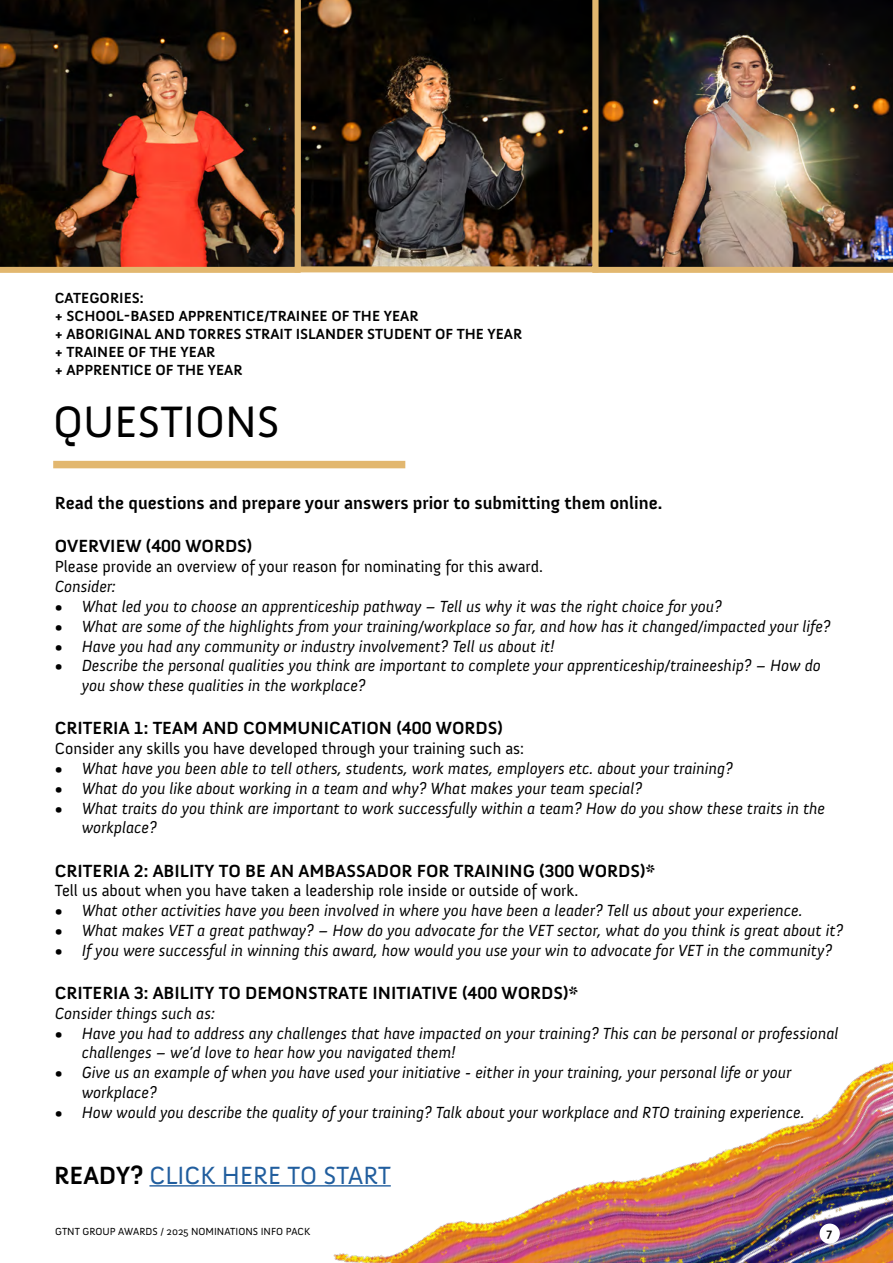
<style>
.page{position:relative;width:893px;height:1263px;background:#fff}
.page>*{position:absolute;margin:0;border:0;box-sizing:border-box;transform-origin:0 0}
.t1{font:45px "Anivers";color:#000}
.t2{font:25.5px "Anivers";color:#215e9e}
.t3{font:700 18px "Anivers";color:#000}
.t4{font:italic 16.5px/19.8px "Anivers";color:#000}
.t5{font:16.5px "Anivers";color:#000}
.t6{font:700 15px/18px "Anivers";color:#000}
.t7{font:700 12px "Anivers";color:#000}
.t8{font:10.5px "Anivers";color:#000}
.s1{font-weight:700;color:#000}
</style>
<div class="page">
<img style="left:232px;top:1061px;width:661px;height:202px">
<div style="left:819px;top:1223px;width:21px;height:21px;background:#fff;border-radius:50%"></div>
<div style="left:53px;top:461px;width:352px;height:7px;background:#e2b76f"></div>
<hr style="left:149px;top:1185px;width:242px;height:1px;background:#215e9e">
<img style="left:592px;top:0;width:301px;height:273px">
<img style="left:301px;top:0;width:297px;height:272px">
<svg style="left:0;top:0;width:301px;height:273px;background:#542a1a"></svg>
<p class="t6" style="left:55px;top:289px;width:469px">CATEGORIES:<br>+ SCHOOL-BASED APPRENTICE/TRAINEE OF THE YEAR<br>+ ABORIGINAL AND TORRES STRAIT ISLANDER STUDENT OF THE YEAR + TRAINEE OF THE YEAR<br>+ APPRENTICE OF THE YEAR</p>
<h1 class="t1" style="left:53px;top:398px;width:228px">QUESTIONS</h1>
<p class="t3" style="left:55px;top:493px;width:609px">Read the questions and prepare your answers prior to submitting them online.</p>
<p class="t3" style="left:55px;top:537px;width:199px">OVERVIEW (400 WORDS)</p>
<p class="t5" style="left:55px;top:558px;width:490px">Please provide an overview of your reason for nominating for this award.</p>
<p class="t4" style="left:55px;top:577px;width:62px">Consider:</p>
<p class="t4" style="left:55px;top:597px;width:669px">• What led you to choose an apprenticeship pathway – Tell us why it was the right choice for you?</p>
<p class="t4" style="left:55px;top:616px;width:777px">• What are some of the highlights from your training/workplace so far, and how has it changed/impacted your life?</p>
<p class="t4" style="left:55px;top:636px;width:501px">• Have you had any community or industry involvement? Tell us about it!</p>
<p class="t4" style="left:82px;top:656px;width:741px;text-indent:-27px">• Describe the personal qualities you think are important to complete your apprenticeship/traineeship? – How do you show these qualities in the workplace?</p>
<p class="t3" style="left:55px;top:718px;width:450px">CRITERIA 1: TEAM AND COMMUNICATION (400 WORDS)</p>
<p class="t5" style="left:55px;top:739px;width:471px">Consider any skills you have developed through your training such as:</p>
<p class="t4" style="left:55px;top:759px;width:680px">• What have you been able to tell others, students, work mates, employers etc. about your training?</p>
<p class="t4" style="left:55px;top:778px;width:589px">• What do you like about working in a team and why? What makes your team special?</p>
<p class="t4" style="left:82px;top:798px;width:745px;text-indent:-27px">• What traits do you think are important to work successfully within a team? How do you show these traits in the workplace?</p>
<p class="t3" style="left:55px;top:861px;width:602px">CRITERIA 2: ABILITY TO BE AN AMBASSADOR FOR TRAINING (300 WORDS)*</p>
<p class="t5" style="left:55px;top:882px;width:525px">Tell us about when you have taken a leadership role inside or outside of work.</p>
<p class="t4" style="left:55px;top:901px;width:749px">• What other activities have you been involved in where you have been a leader? Tell us about your experience.</p>
<p class="t4" style="left:55px;top:921px;width:790px">• What makes VET a great pathway? – How do you advocate for the VET sector, what do you think is great about it?</p>
<p class="t4" style="left:55px;top:940px;width:779px">• If you were successful in winning this award, how would you use your win to advocate for VET in the community?</p>
<p class="t3" style="left:55px;top:983px;width:525px">CRITERIA 3: ABILITY TO DEMONSTRATE INITIATIVE (400 WORDS)*</p>
<p class="t4" style="left:55px;top:1003px;width:162px">Consider things such as:</p>
<p class="t4" style="left:82px;top:1023px;width:758px;text-indent:-27px">• Have you had to address any challenges that have impacted on your training? This can be personal or professional challenges – we’d love to hear how you navigated them!</p>
<p class="t4" style="left:82px;top:1063px;width:711px;text-indent:-27px">• Give us an example of when you have used your initiative - either in your training, your personal life or your workplace?</p>
<p class="t4" style="left:55px;top:1102px;width:751px">• How would you describe the quality of your training? Talk about your workplace and RTO training experience.</p>
<h2 class="t2" style="left:54px;top:1162px;width:338px"><span class="s1">READY?</span> CLICK HERE TO START</h2>
<p class="t8" style="left:55px;top:1225px;width:257px">GTNT GROUP AWARDS / 2025 NOMINATIONS INFO PACK</p>
<p class="t7" style="left:827px;top:1226px;width:7px">7</p>
</div>
